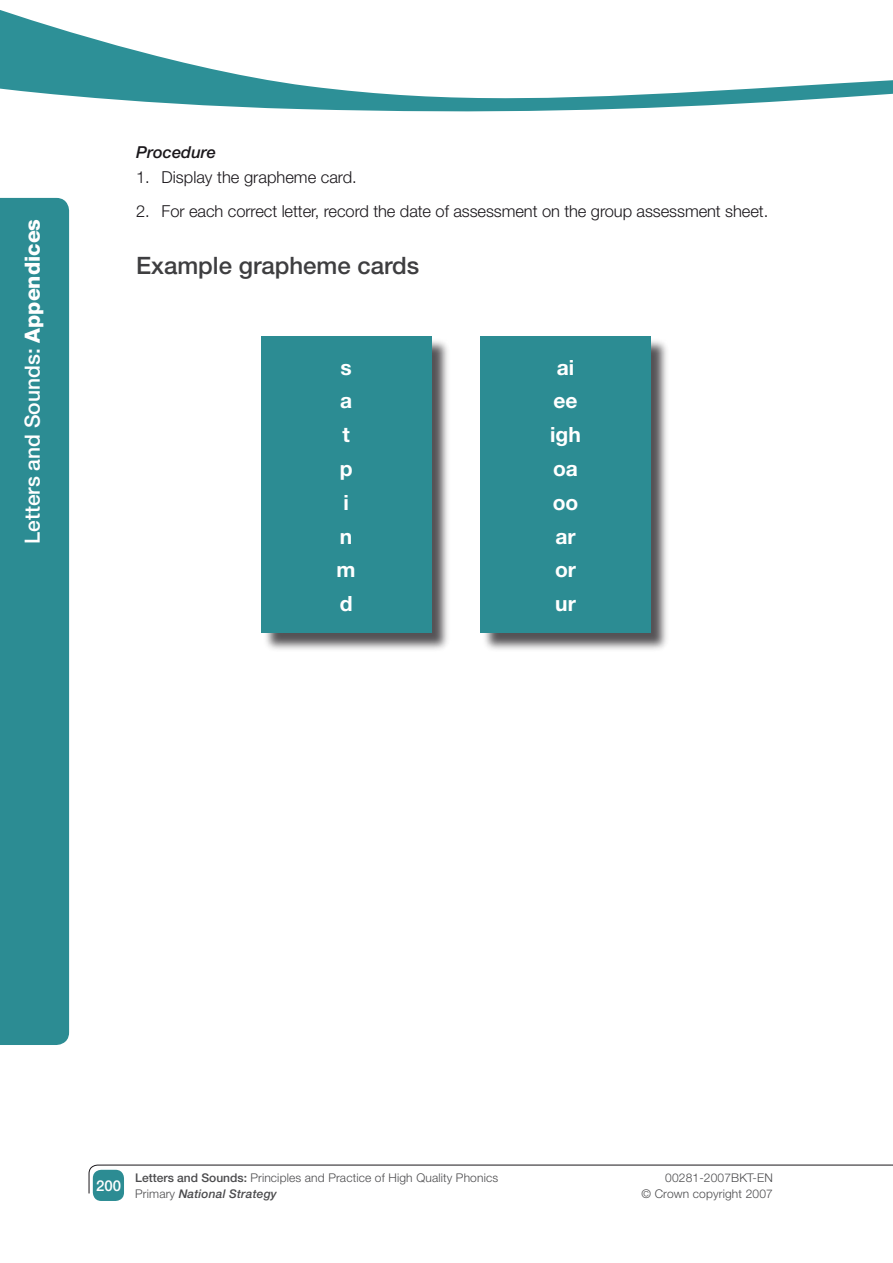
<style>
.page{position:relative;width:893px;height:1263px;background:#fff}
.page>*{position:absolute;margin:0;border:0;box-sizing:border-box;transform-origin:0 0}
.t1{font:500 24px "Helvetica Neue LT";color:#3e3e40}
.t2{font:500 21px "Helvetica Neue LT";color:#fff}
.t3{font:700 21px/33.8px "Helvetica Neue LT";color:#fff;text-align:center}
.t4{font:300 16.5px/33.8px "Helvetica Neue LT";letter-spacing:-.005em;color:#1a171b}
.t5{font:italic 500 16.5px "Helvetica Neue LT";color:#1a171b}
.t6{font:500 15px "Helvetica Neue LT";color:#fff}
.t7{font:300 12px/16.5px "Helvetica Neue LT";letter-spacing:.01em;color:#4b4b4d}
.s1{font-weight:800}
.s2{font-weight:500}
.s3{font-weight:500;font-style:italic}
</style>
<div class="page">
<div style="left:93px;top:1170px;width:31px;height:31px;background:#2c8c93;border-radius:9px"></div>
<div style="left:0;top:198px;width:69px;height:847px;background:#2c8c93"></div>
<svg style="left:0;top:10px;width:892px;height:102px"></svg>
<svg style="left:88px;top:1164px;width:805px;height:30px"></svg>
<svg style="left:892px;top:80px;width:1px;height:14px"></svg>
<div style="left:261px;top:337px;width:191px;height:316px;background:#1a171b;opacity:.75"></div>
<div style="left:261px;top:337px;width:170px;height:296px;background:#2c8c93"></div>
<div style="left:481px;top:337px;width:190px;height:316px;background:#1a171b;opacity:.75"></div>
<div style="left:481px;top:337px;width:170px;height:296px;background:#2c8c93"></div>
<h2 class="t2" style="left:20px;top:544px;width:327px;rotate:-90deg">Letters and Sounds: <span class="s1">Appendices</span></h2>
<h3 class="t5" style="left:136px;top:143px;width:82px">Procedure</h3>
<h3 class="t4" style="left:162px;top:160px;width:608px">Display the grapheme card.<br>For each correct letter, record the date of assessment on the group assessment sheet.</h3>
<h1 class="t1" style="left:136px;top:251px;width:285px">Example grapheme cards</h1>
<h3 class="t4" style="left:136px;top:160px;width:15px">1.<br>2.</h3>
<h2 class="t3" style="left:337px;top:350px;width:21px">s a t p i n m d</h2>
<h2 class="t3" style="left:550px;top:350px;width:32px">ai ee igh oa oo ar or ur</h2>
<p class="t6" style="left:96px;top:1176px;width:27px">200</p>
<p class="t7" style="left:135px;top:1169px;width:364px"><span class="s2">Letters and Sounds:</span> Principles and Practice of High Quality Phonics<br>Primary <span class="s3">National Strategy</span></p>
<p class="t7" style="left:641px;top:1169px;width:133px;text-align:right">00281-2007BKT-EN<br>© Crown copyright 2007</p>
</div>
